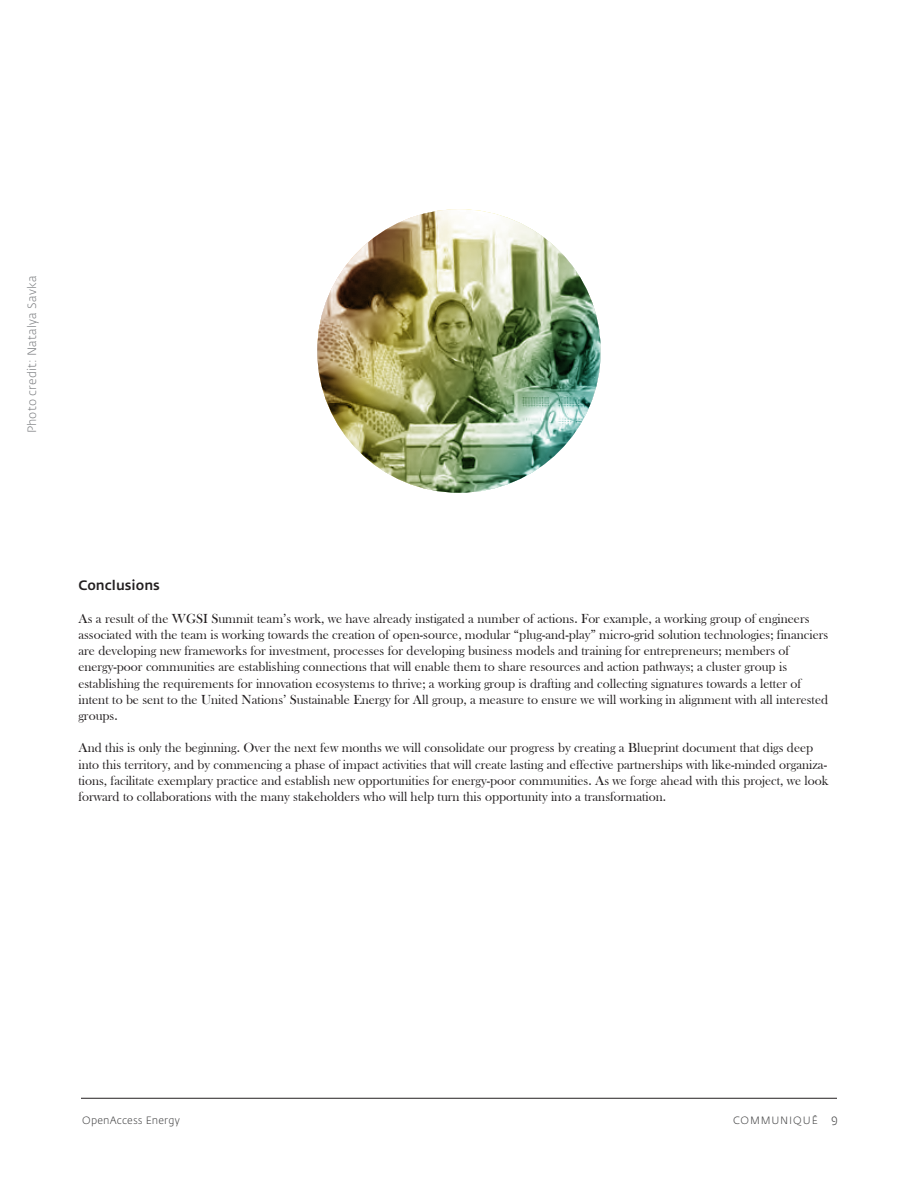
<style>
.page{position:relative;width:918px;height:1188px;background:#fff}
.page>*{position:absolute;margin:0;border:0;box-sizing:border-box;transform-origin:0 0}
.t1{font:13.5px/16.2px "Bask Old Face";color:#231f20}
.t2{font:500 13.5px "Fedra Sans";color:#231f20}
.t3{font:300 12px "Fedra Sans";letter-spacing:.01em;color:#7a7c7f}
.t4{font:300 10.5px "Fedra Sans";letter-spacing:.025em;color:#3e3e3f}
.t5{font:300 10.5px "Fedra Sans";letter-spacing:.08em;color:#3e3e3f}
.s1{font-size:12px}
</style>
<div class="page">
<hr style="left:81px;top:1098px;width:756px;height:1px;background:#231f20">
<img style="left:317px;top:209px;width:284px;height:284px;border-radius:142px">
<p class="t3" style="left:25px;top:433px;width:159px;rotate:-90deg">Photo credit: Natalya Savka</p>
<p class="t2" style="left:78px;top:578px;width:83px">Conclusions</p>
<p class="t1" style="left:78px;top:611px;width:751px">As a result of the WGSI Summit team’s work, we have already instigated a number of actions. For example, a working group of engineers associated with the team is working towards the creation of open-source, modular “plug-and-play” micro-grid solution technologies; financiers are developing new frameworks for investment, processes for developing business models and training for entrepreneurs; members of energy-poor communities are establishing connections that will enable them to share resources and action pathways; a cluster group is establishing the requirements for innovation ecosystems to thrive; a working group is drafting and collecting signatures towards a letter of intent to be sent to the United Nations’ Sustainable Energy for All group, a measure to ensure we will working in alignment with all interested groups.</p>
<p class="t1" style="left:78px;top:740px;width:752px">And this is only the beginning. Over the next few months we will consolidate our progress by creating a Blueprint document that digs deep into this territory, and by commencing a phase of impact activities that will create lasting and effective partnerships with like-minded organiza&shy;tions, facilitate exemplary practice and establish new opportunities for energy-poor communities. As we forge ahead with this project, we look forward to collaborations with the many stakeholders who will help turn this opportunity into a transformation.</p>
<p class="t4" style="left:82px;top:1114px;width:99px">OpenAccess Energy</p>
<p class="t5" style="left:733px;top:1114px;width:106px">COMMUNIQUÉ <span class="s1">9</span></p>
</div>
